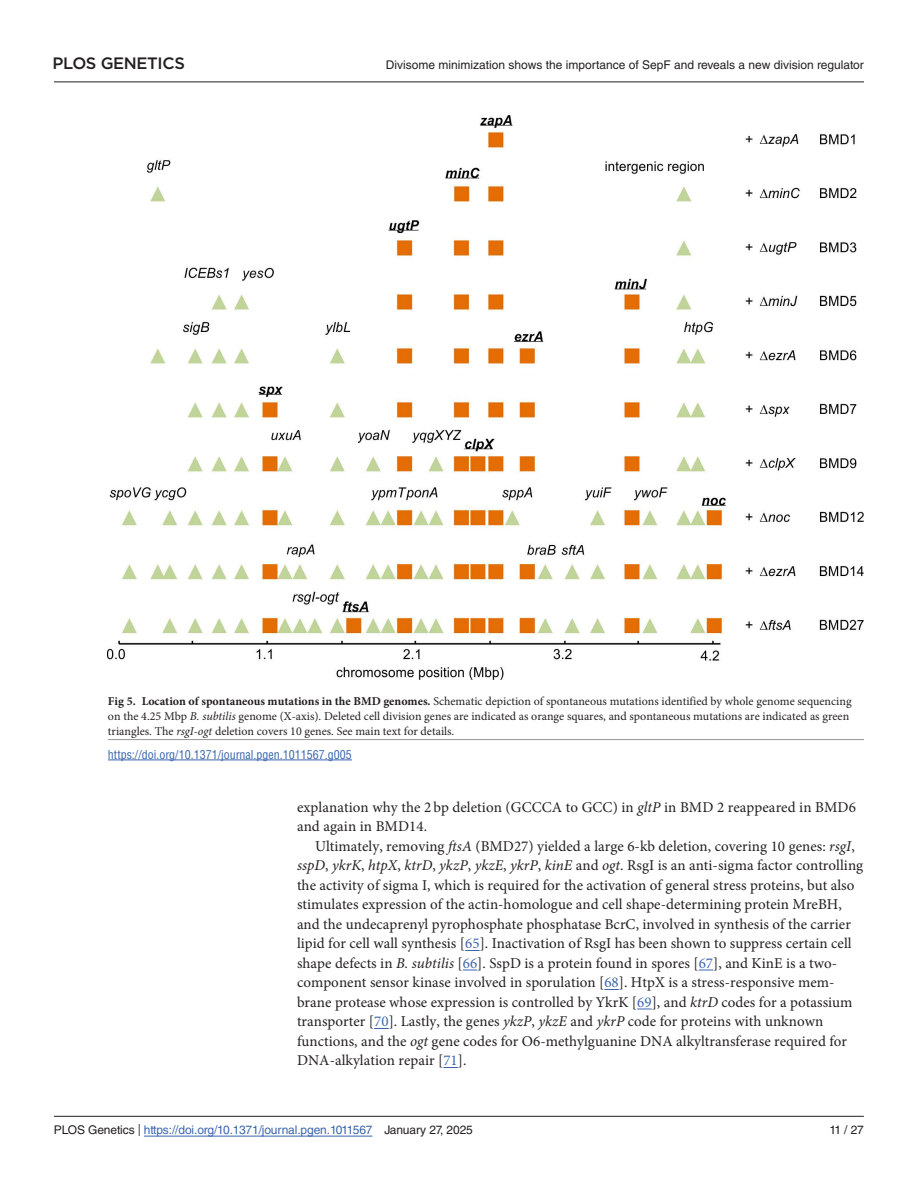
<style>
.page{position:relative;width:918px;height:1188px;background:#fff}
.page>*{position:absolute;margin:0;border:0;box-sizing:border-box;transform-origin:0 0}
.t1{font:500 16.5px "Gotham";letter-spacing:-.02em;color:#231f20}
.TextInd{font:15px/19.5px "Minion Pro";letter-spacing:.005em;color:#231f20}
.FigCapt{font:12px/15px "Minion Pro";color:#231f20}
.t2{font:12px "Helvetica LT Std";color:#231f20}
.t3{font:12px "Helvetica LT Std";letter-spacing:-.01em;color:#3a65ad}
.Fig_Soruce{font:condensed 12px "Helvetica LT Std";color:#3a65ad}
.s1{font-weight:700}
.s2{font-style:italic}
.s3{color:#3a65ad}
.s4{color:#231f20}
.s5{font-family:"Minion Pro";color:#231f20}
</style>
<div class="page">
<hr style="left:54px;top:1116px;width:810px;height:1px;background:#231f20">
<hr style="left:144px;top:1136px;width:228px;height:1px;background:#3a65ad">
<hr style="left:54px;top:82px;width:810px;height:1px;background:#231f20">
<svg style="left:465px;top:950px;width:15px;height:1px"></svg>
<svg style="left:463px;top:970px;width:14px;height:1px"></svg>
<svg style="left:699px;top:970px;width:14px;height:1px"></svg>
<svg style="left:604px;top:989px;width:15px;height:1px"></svg>
<svg style="left:637px;top:1009px;width:15px;height:1px"></svg>
<svg style="left:374px;top:1028px;width:15px;height:1px"></svg>
<svg style="left:443px;top:1067px;width:15px;height:1px"></svg>
<img style="left:108px;top:116px;width:756px;height:563px">
<hr style="left:108px;top:739px;width:756px;height:1px;background:#939698">
<hr style="left:108px;top:760px;width:244px;height:1px;background:#3a65ad">
<p class="t1" style="left:52px;top:54px;width:132px">PLOS GENETICS</p>
<p class="t2" style="left:386px;top:58px;width:480px">Divisome minimization shows the importance of SepF and reveals a new division regulator</p>
<p class="FigCapt" style="left:108px;top:693px;width:745px"><span class="s1">Fig 5. Location of spontaneous mutations in the BMD genomes.</span> Schematic depiction of spontaneous mutations identified by whole genome sequencing on the 4.25 Mbp <span class="s2">B. subtilis</span> genome (X-axis). Deleted cell division genes are indicated as orange squares, and spontaneous mutations are indicated as green triangles. The <span class="s2">rsgI-ogt</span> deletion covers 10 genes. See main text for details.</p>
<p class="Fig_Soruce" style="left:108px;top:747px;width:245px">https://doi.org/10.1371/journal.pgen.1011567.g005</p>
<p class="TextInd" style="left:297px;top:797px;width:560px">explanation why the 2 bp deletion (GCCCA to GCC) in <span class="s2">gltP</span> in BMD 2 reappeared in BMD6 and again in BMD14.</p>
<p class="TextInd" style="left:297px;top:836px;width:568px;text-indent:18px">Ultimately, removing <span class="s2">ftsA</span> (BMD27) yielded a large 6-kb deletion, covering 10 genes: <span class="s2">rsgI</span>, <span class="s2">sspD</span>, <span class="s2">ykrK</span>, <span class="s2">htpX</span>, <span class="s2">ktrD</span>, <span class="s2">ykzP</span>, <span class="s2">ykzE</span>, <span class="s2">ykrP</span>, <span class="s2">kinE</span> and <span class="s2">ogt</span>. RsgI is an anti-sigma factor controlling the activity of sigma I, which is required for the activation of general stress proteins, but also stimulates expression of the actin-homologue and cell shape-determining protein MreBH, and the undecaprenyl pyrophosphate phosphatase BcrC, involved in synthesis of the carrier lipid for cell wall synthesis [<span class="s3">65</span>]. Inactivation of RsgI has been shown to suppress certain cell shape defects in <span class="s2">B. subtilis</span> [<span class="s3">66</span>]. SspD is a protein found in spores [<span class="s3">67</span>], and KinE is a two&shy;component sensor kinase involved in sporulation [<span class="s3">68</span>]. HtpX is a stress-responsive mem&shy;brane protease whose expression is controlled by YkrK [<span class="s3">69</span>], and <span class="s2">ktrD</span> codes for a potassium transporter [<span class="s3">70</span>]. Lastly, the genes <span class="s2">ykzP</span>, <span class="s2">ykzE</span> and <span class="s2">ykrP</span> code for proteins with unknown functions, and the <span class="s2">ogt</span> gene codes for O6-methylguanine DNA alkyltransferase required for DNA-alkylation repair [<span class="s3">71</span>].</p>
<p class="t3" style="left:54px;top:1123px;width:421px"><span class="s4">PLOS Genetics</span> <span class="s5">|</span> https://doi.org/10.1371/journal.pgen.1011567 <span class="s4">January 27, 2025</span></p>
<p class="t2" style="left:829px;top:1123px;width:36px">11 / 27</p>
</div>
